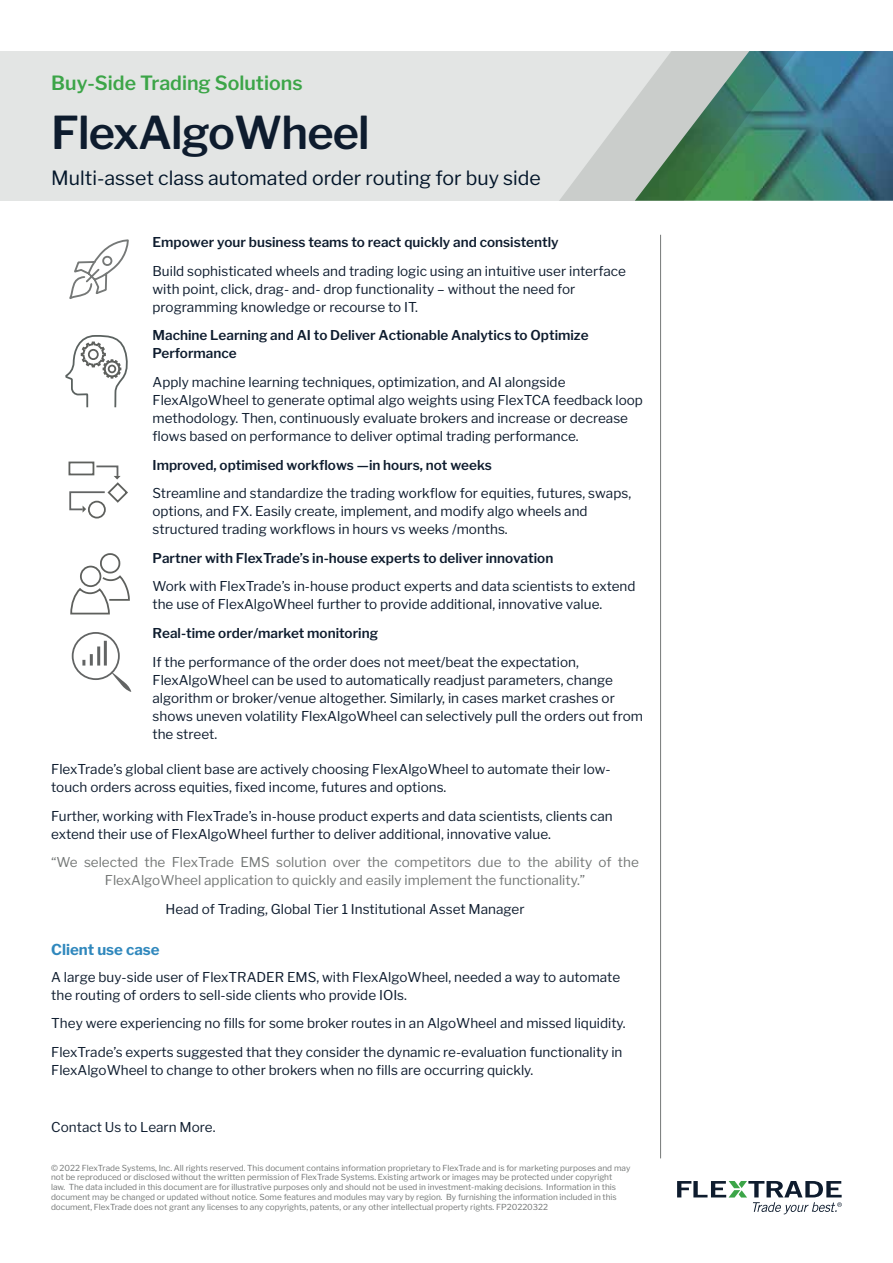
<style>
.page{position:relative;width:893px;height:1263px;background:#fff}
.page>*{position:absolute;margin:0;border:0;box-sizing:border-box;transform-origin:0 0}
.t1{font:600 45px "Libre Franklin";letter-spacing:-.02em;color:#0e1c2e}
.t2{font:19.5px "Libre Franklin";color:#021529}
.t3{font:600 19.5px "Libre Franklin";color:#3ca548}
.t4{font:700 15px "Libre Franklin";color:#3088bd}
.t5{font:13.5px/18px "Libre Franklin";color:#0e1c2e}
.t6{font:600 13.5px/18px "Libre Franklin";color:#0e1c2e}
.t7{font:13.5px/18px "Libre Franklin";color:#757877;text-align:center}
.t8{font:8.25px/9.9px "Libre Franklin";color:#757877}
</style>
<div class="page">
<svg style="left:677px;top:1181px;width:165px;height:33px"></svg>
<hr style="left:660px;top:235px;width:1px;height:923px;background:#757877">
<div style="left:0;top:51px;width:893px;height:150px;background:#e3e5e4"></div>
<img style="left:796px;top:51px;width:97px;height:150px">
<svg style="left:559px;top:51px;width:237px;height:150px"></svg>
<svg style="left:65px;top:335px;width:63px;height:73px"></svg>
<svg style="left:68px;top:461px;width:60px;height:58px"></svg>
<div style="left:72px;top:632px;width:48px;height:48px;border:2px solid #626464;border-radius:50%"></div>
<svg style="left:111px;top:672px;width:20px;height:20px"></svg>
<svg style="left:82px;top:654px;width:11px;height:11px"></svg>
<hr style="left:97px;top:646px;width:3px;height:19px;background:#626464">
<hr style="left:104px;top:641px;width:3px;height:24px;background:#626464">
<svg style="left:69px;top:240px;width:60px;height:59px"></svg>
<svg style="left:70px;top:553px;width:60px;height:62px"></svg>
<h2 class="t3" style="left:51px;top:71px;width:253px">Buy-Side Trading Solutions</h2>
<h1 class="t1" style="left:51px;top:105px;width:320px">FlexAlgoWheel</h1>
<h2 class="t2" style="left:51px;top:166px;width:491px">Multi-asset class automated order routing for buy side</h2>
<p class="t6" style="left:153px;top:233px;width:408px">Empower your business teams to react quickly and consistently</p>
<p class="t5" style="left:153px;top:262px;width:475px">Build sophisticated wheels and trading logic using an intuitive user interface with point, click, drag- and- drop functionality – without the need for programming knowledge or recourse to IT.</p>
<p class="t6" style="left:153px;top:326px;width:438px">Machine Learning and AI to Deliver Actionable Analytics to Optimize<br>Performance</p>
<p class="t5" style="left:153px;top:373px;width:492px">Apply machine learning techniques, optimization, and AI alongside FlexAlgoWheel to generate optimal algo weights using FlexTCA feedback loop methodology. Then, continuously evaluate brokers and increase or decrease flows based on performance to deliver optimal trading performance.</p>
<p class="t6" style="left:153px;top:456px;width:341px">Improved, optimised workflows —in hours, not weeks</p>
<p class="t5" style="left:153px;top:484px;width:480px">Streamline and standardize the trading workflow for equities, futures, swaps, options, and FX. Easily create, implement, and modify algo wheels and structured trading workflows in hours vs weeks /months.</p>
<p class="t6" style="left:153px;top:549px;width:402px">Partner with FlexTrade’s in-house experts to deliver innovation</p>
<p class="t5" style="left:153px;top:577px;width:485px">Work with FlexTrade’s in-house product experts and data scientists to extend the use of FlexAlgoWheel further to provide additional, innovative value.</p>
<p class="t6" style="left:153px;top:624px;width:227px">Real-time order/market monitoring</p>
<p class="t5" style="left:153px;top:653px;width:492px">If the performance of the order does not meet/beat the expectation, FlexAlgoWheel can be used to automatically readjust parameters, change algorithm or broker/venue altogether. Similarly, in cases market crashes or shows uneven volatility FlexAlgoWheel can selectively pull the orders out from the street.</p>
<p class="t5" style="left:51px;top:760px;width:561px">FlexTrade’s global client base are actively choosing FlexAlgoWheel to automate their low&shy;touch orders across equities, fixed income, futures and options.</p>
<p class="t5" style="left:51px;top:807px;width:563px">Further, working with FlexTrade’s in-house product experts and data scientists, clients can extend their use of FlexAlgoWheel further to deliver additional, innovative value.</p>
<p class="t7" style="left:51px;top:853px;width:589px">“We selected the FlexTrade EMS solution over the competitors due to the ability of the<br>FlexAlgoWheel application to quickly and easily implement the functionality.”</p>
<p class="t5" style="left:166px;top:900px;width:360px">Head of Trading, Global Tier 1 Institutional Asset Manager</p>
<p class="t4" style="left:51px;top:941px;width:110px">Client use case</p>
<p class="t5" style="left:51px;top:968px;width:570px">A large buy-side user of FlexTRADER EMS, with FlexAlgoWheel, needed a way to automate the routing of orders to sell-side clients who provide IOIs.</p>
<p class="t5" style="left:51px;top:1009px;width:576px;line-height:28.7px">They were experiencing no fills for some broker routes in an AlgoWheel and missed liquidity.<br>FlexTrade’s experts suggested that they consider the dynamic re-evaluation functionality in</p>
<p class="t5" style="left:51px;top:1061px;width:484px">FlexAlgoWheel to change to other brokers when no fills are occurring quickly.</p>
<p class="t5" style="left:51px;top:1118px;width:166px">Contact Us to Learn More.</p>
<p class="t8" style="left:51px;top:1162px;width:581px">© 2022 FlexTrade Systems, Inc. All rights reserved. This document contains information proprietary to FlexTrade and is for marketing purposes and may not be reproduced or disclosed without the written permission of FlexTrade Systems. Existing artwork or images may be protected under copyright<br>law. The data included in this document are for illustrative purposes only and should not be used in investment-making decisions. Information in this document may be changed or updated without notice. Some features and modules may vary by region. By furnishing the information included in this document, FlexTrade does not grant any licenses to any copyrights, patents, or any other intellectual property rights. FP20220322</p>
</div>
